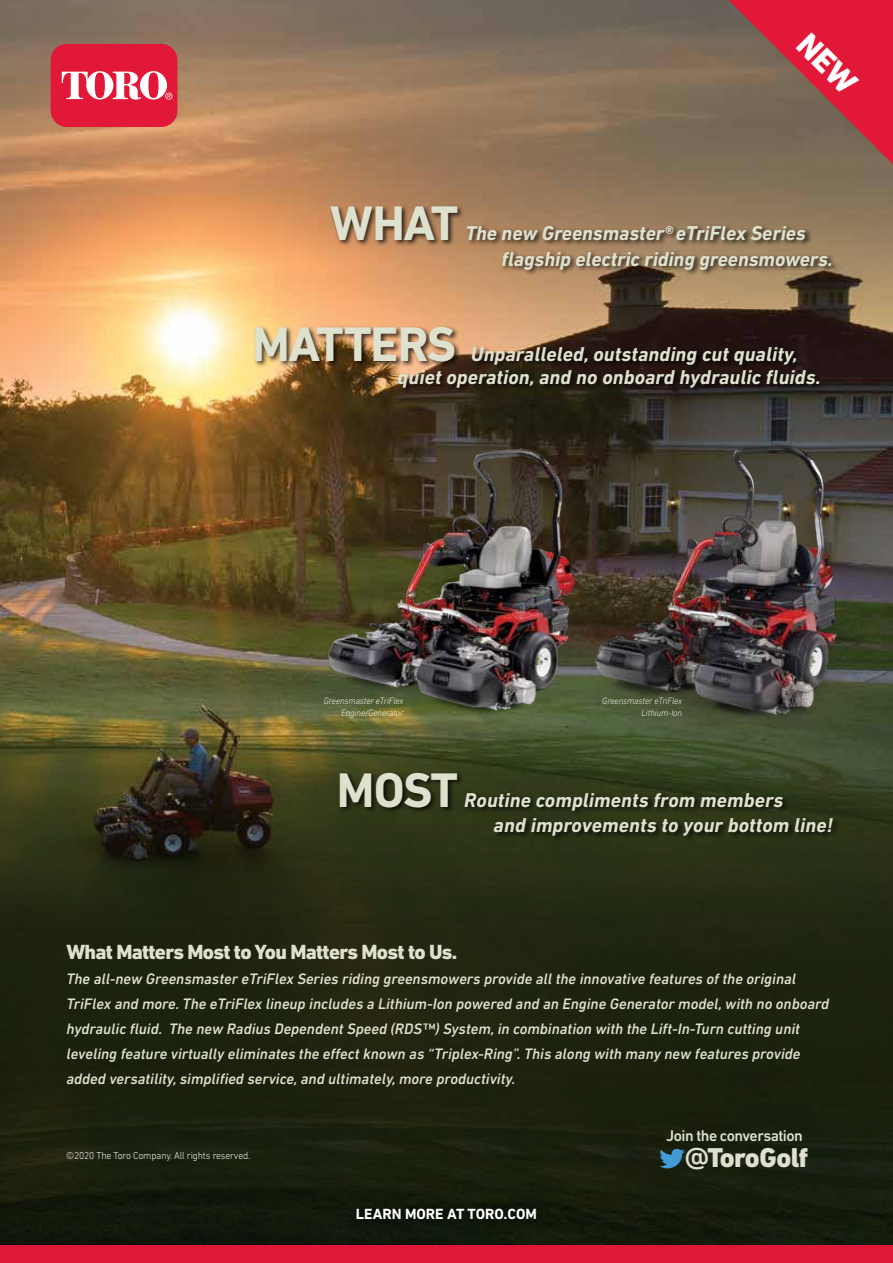
<style>
.page{position:relative;width:893px;height:1263px;background:#fff}
.page>*{position:absolute;margin:0;border:0;box-sizing:border-box;transform-origin:0 0}
.t1{font:700 49.5px "DIN Next LT Pro";letter-spacing:-.03em;color:#dfe1cf}
.t2{font:800 27.75px "DIN Next LT Pro";letter-spacing:-.02em;color:#dfe1cf}
.t3{font:800 20.85px "DIN Next LT Pro";letter-spacing:-.035em;color:#dfe1cf}
.t4{font:italic 700 20.4px/25.5px "DIN Next LT Pro";letter-spacing:.005em;color:#dfe1cf}
.t5{font:500 15.75px "DIN Next LT Pro";letter-spacing:-.035em;color:#dfe1cf}
.t6{font:italic 500 15.45px/24.9px "DIN Next LT Pro";color:#dfe1cf}
.t7{font:700 15px "DIN Next LT Pro";color:#fff}
.t8{font:300 10.2px "DIN Next LT Pro";letter-spacing:-.015em;color:#f3f4ec;scale:.95 1}
.t9{font:italic 300 9.45px/11.7px "DIN Next LT Pro";letter-spacing:-.015em;color:#f3f4ec;text-align:right;scale:.95 1}
.s1{font-weight:500}
</style>
<div class="page">
<img style="left:0;top:0;width:893px;height:636px">
<img style="left:0;top:636px;width:893px;height:166px">
<svg style="left:0;top:802px;width:893px;height:444px;background:#1e230f"></svg>
<img style="left:555px;top:422px;width:302px;height:308px">
<img style="left:305px;top:439px;width:302px;height:292px">
<div style="left:329px;top:205px;width:510px;height:71px;background:#000;opacity:.75"></div>
<div style="left:338px;top:771px;width:502px;height:72px;background:#000;opacity:.75"></div>
<div style="left:254px;top:325px;width:573px;height:70px;background:#000;opacity:.75"></div>
<svg style="left:659px;top:1149px;width:26px;height:19px"></svg>
<div style="left:51px;top:44px;width:126px;height:83px;background:#e11837;border-radius:16px"></div>
<svg style="left:62px;top:71px;width:110px;height:29px"></svg>
<div style="left:347px;top:1199px;width:199px;height:30px;background:#0f1609"></div>
<div style="left:0;top:1246px;width:893px;height:17px;background:#df1837"></div>
<svg style="left:728px;top:0;width:165px;height:164px;background:#ab4146"></svg>
<h1 class="t1" style="left:330px;top:194px;width:130px">WHAT</h1>
<h3 class="t4" style="left:501px;top:220px;width:333px;text-indent:-36px">The new Greensmaster® eTriFlex Series flagship electric riding greensmowers.</h3>
<h1 class="t1" style="left:252px;top:315px;width:206px">MATTERS</h1>
<h3 class="t4" style="left:398px;top:342px;width:425px;line-height:23.2px;text-indent:73px">Unparalleled, outstanding cut quality, quiet operation, and no onboard hydraulic fluids.</h3>
<p class="t9" style="left:324px;top:695px;width:86px">Greensmaster eTriFlex<br>Engine/Generator</p>
<p class="t9" style="left:602px;top:695px;width:86px">Greensmaster eTriFlex<br>Lithium-Ion</p>
<h1 class="t1" style="left:337px;top:761px;width:123px">MOST</h1>
<h3 class="t4" style="left:464px;top:787px;width:320px">Routine compliments from members</h3>
<h3 class="t4" style="left:494px;top:812px;width:341px">and improvements to your bottom line!</h3>
<h3 class="t3" style="left:66px;top:939px;width:392px">What Matters Most to You Matters Most to Us.</h3>
<p class="t6" style="left:66px;top:966px;width:764px">The all-new Greensmaster eTriFlex Series riding greensmowers provide all the innovative features of the original TriFlex and more. The eTriFlex lineup includes a Lithium-Ion powered and an Engine Generator model, with no onboard hydraulic fluid. The new Radius Dependent Speed (RDS™) System, in combination with the Lift-In-Turn cutting unit leveling feature virtually eliminates the effect known as “Triplex-Ring”. This along with many new features provide added versatility, simplified service, and ultimately, more productivity.</p>
<p class="t8" style="left:66px;top:1149px;width:195px">©2020 The Toro Company. All rights reserved.</p>
<p class="t7" style="left:356px;top:1205px;width:183px">LEARN MORE AT TORO.COM</p>
<p class="t5" style="left:666px;top:1126px;width:138px">Join the conversation</p>
<h2 class="t2" style="left:684px;top:1141px;width:125px"><span class="s1">@</span>ToroGolf</h2>
</div>
